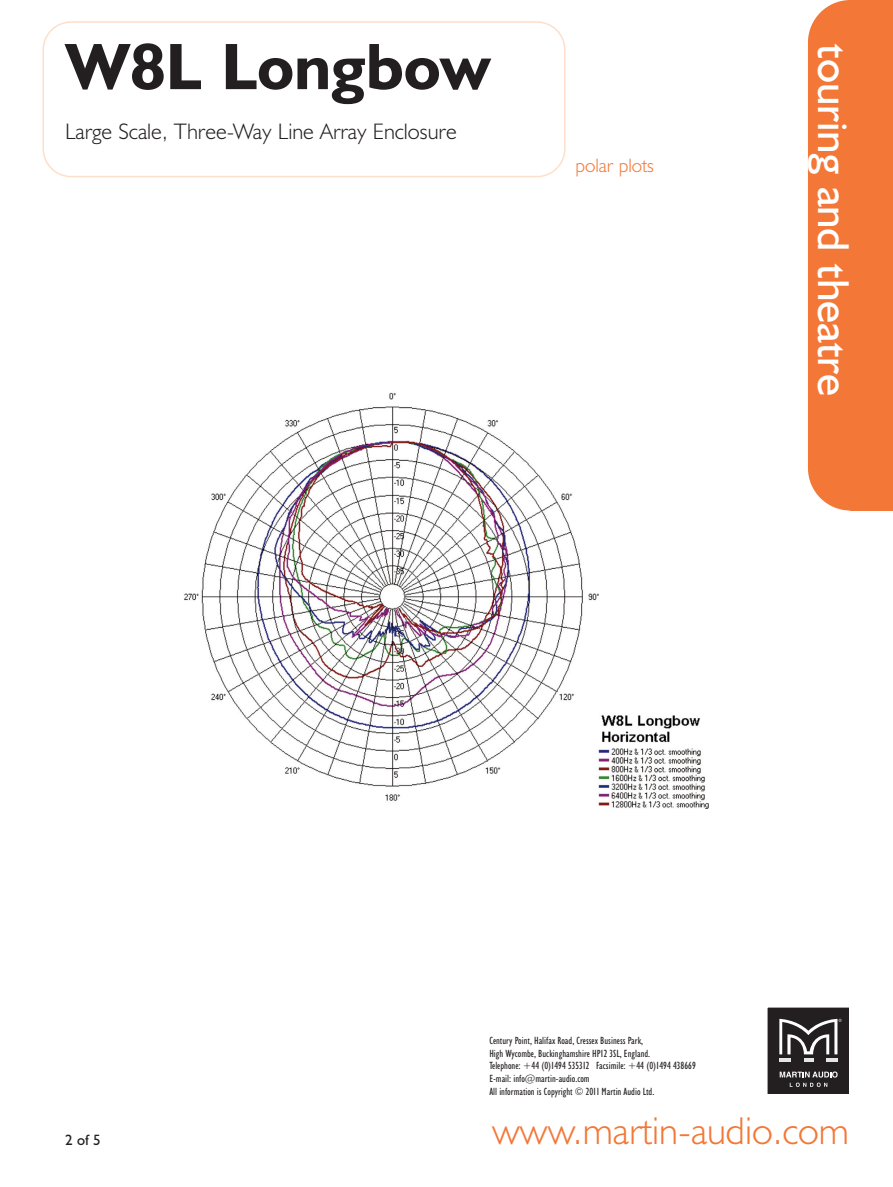
<style>
.page{position:relative;width:893px;height:1187px;background:#fff}
.page>*{position:absolute;margin:0;border:0;box-sizing:border-box;transform-origin:0 0}
.t1{font:700 66px "Humanist 521 BT";color:#231f20}
.t2{font:45px "Humanist 521 BT";color:#fff}
.t3{font:300 39px "Humanist 521 BT";color:#f37736}
.t4{font:300 22.5px "Humanist 521 BT";color:#231f20}
.t5{font:300 19.5px "Humanist 521 BT";color:#f37736}
.t6{font:15px "Humanist 521 BT";color:#231f20}
.t7{font:condensed 10.5px/12.6px "Humanist 521 BT";color:#231f20}
</style>
<div class="page">
<svg style="left:43px;top:21px;width:523px;height:156px"></svg>
<div style="left:768px;top:1007px;width:81px;height:87px;background:#231f20"></div>
<svg style="left:780px;top:1071px;width:58px;height:15px"></svg>
<svg style="left:779px;top:1018px;width:63px;height:43px"></svg>
<div style="left:766px;top:1006px;width:84px;height:89px;border:1px solid #fff"></div>
<div style="left:850px;top:0;width:43px;height:510px;background:#f37736"></div>
<div style="left:808px;top:0;width:85px;height:510px;background:#f37736;border-radius:43px"></div>
<img style="left:184px;top:392px;width:525px;height:417px">
<h1 class="t1" style="left:65px;top:43px;width:427px">W8L Longbow</h1>
<h3 class="t4" style="left:65px;top:123px;width:393px">Large Scale, Three-Way Line Array Enclosure</h3>
<h3 class="t5" style="left:576px;top:159px;width:80px">polar plots</h3>
<h2 class="t2" style="left:849px;top:44px;width:353px;rotate:90deg">touring and theatre</h2>
<p class="t7" style="left:489px;top:1035px;width:208px">Century Point, Halifax Road, Cressex Business Park,<br>High Wycombe, Buckinghamshire HP12 3SL, England.<br>Telephone: +44 (0)1494 535312 Facsimile: +44 (0)1494 438669<br>E-mail: info@martin-audio.com<br>All information is Copyright © 2011 Martin Audio Ltd.</p>
<h3 class="t6" style="left:65px;top:1134px;width:37px">2 of 5</h3>
<h3 class="t3" style="left:492px;top:1117px;width:358px">www.martin-audio.com</h3>
</div>
